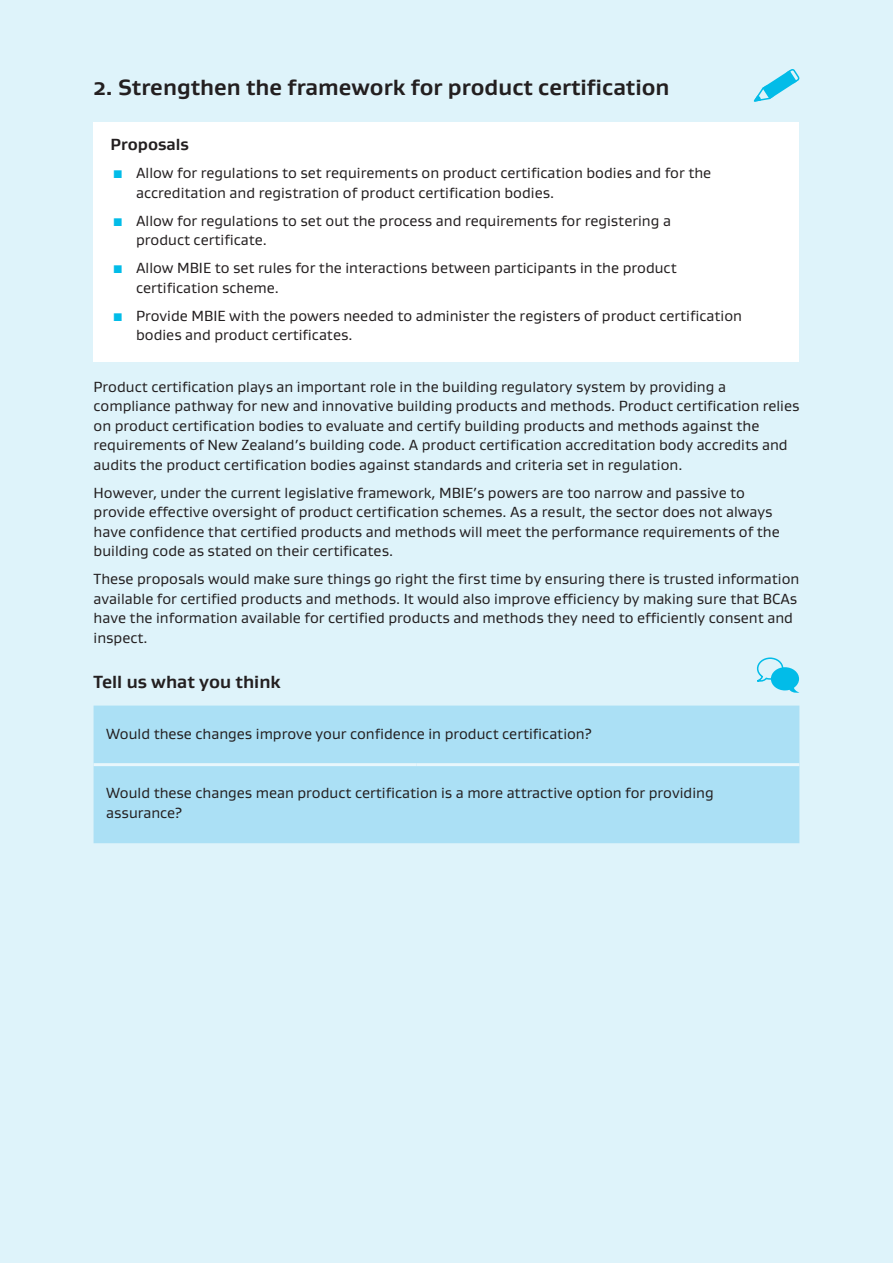
<style>
.page{position:relative;width:893px;height:1263px;background:#def3fa}
.page>*{position:absolute;margin:0;border:0;box-sizing:border-box;transform-origin:0 0}
.Heading_2{font:700 22.5px "Gustan";color:#231f20}
.Heading_2_box{font:700 18px "Gustan";color:#231f20}
.Heading_3{font:700 16.5px "Gustan";color:#231f20}
.big_bod{font:15px/19.5px "Gustan";color:#231f20}
.s1{color:#02bce8}
</style>
<div class="page">
<div style="left:94px;top:122px;width:705px;height:239px;background:#fff"></div>
<div style="left:94px;top:705px;width:705px;height:138px;background:#abe0f5"></div>
<hr style="left:94px;top:763px;width:323px;height:3px;background:#e9f7fc">
<hr style="left:417px;top:763px;width:382px;height:3px;background:#e9f7fc">
<svg style="left:756px;top:657px;width:43px;height:36px"></svg>
<svg style="left:753px;top:69px;width:47px;height:33px"></svg>
<p class="Heading_2" style="left:94px;top:72px;width:577px">2. Strengthen the framework for product certification</p>
<p class="Heading_3" style="left:111px;top:134px;width:80px">Proposals</p>
<p class="big_bod" style="left:136px;top:163px;width:577px;text-indent:-26px"><span class="s1">▪</span> Allow for regulations to set requirements on product certification bodies and for the accreditation and registration of product certification bodies.</p>
<p class="big_bod" style="left:136px;top:210px;width:536px;text-indent:-26px"><span class="s1">▪</span> Allow for regulations to set out the process and requirements for registering a product certificate.</p>
<p class="big_bod" style="left:136px;top:258px;width:542px;text-indent:-26px"><span class="s1">▪</span> Allow MBIE to set rules for the interactions between participants in the product certification scheme.</p>
<p class="big_bod" style="left:136px;top:305px;width:607px;text-indent:-26px"><span class="s1">▪</span> Provide MBIE with the powers needed to administer the registers of product certification bodies and product certificates.</p>
<p class="big_bod" style="left:94px;top:377px;width:707px">Product certification plays an important role in the building regulatory system by providing a compliance pathway for new and innovative building products and methods. Product certification relies on product certification bodies to evaluate and certify building products and methods against the requirements of New Zealand’s building code. A product certification accreditation body accredits and audits the product certification bodies against standards and criteria set in regulation.</p>
<p class="big_bod" style="left:94px;top:483px;width:688px">However, under the current legislative framework, MBIE’s powers are too narrow and passive to provide effective oversight of product certification schemes. As a result, the sector does not always have confidence that certified products and methods will meet the performance requirements of the building code as stated on their certificates.</p>
<p class="big_bod" style="left:94px;top:569px;width:707px">These proposals would make sure things go right the first time by ensuring there is trusted information available for certified products and methods. It would also improve efficiency by making sure that BCAs have the information available for certified products and methods they need to efficiently consent and inspect.</p>
<p class="Heading_2_box" style="left:94px;top:670px;width:189px">Tell us what you think</p>
<p class="big_bod" style="left:106px;top:724px;width:487px">Would these changes improve your confidence in product certification?</p>
<p class="big_bod" style="left:106px;top:783px;width:609px">Would these changes mean product certification is a more attractive option for providing assurance?</p>
</div>
